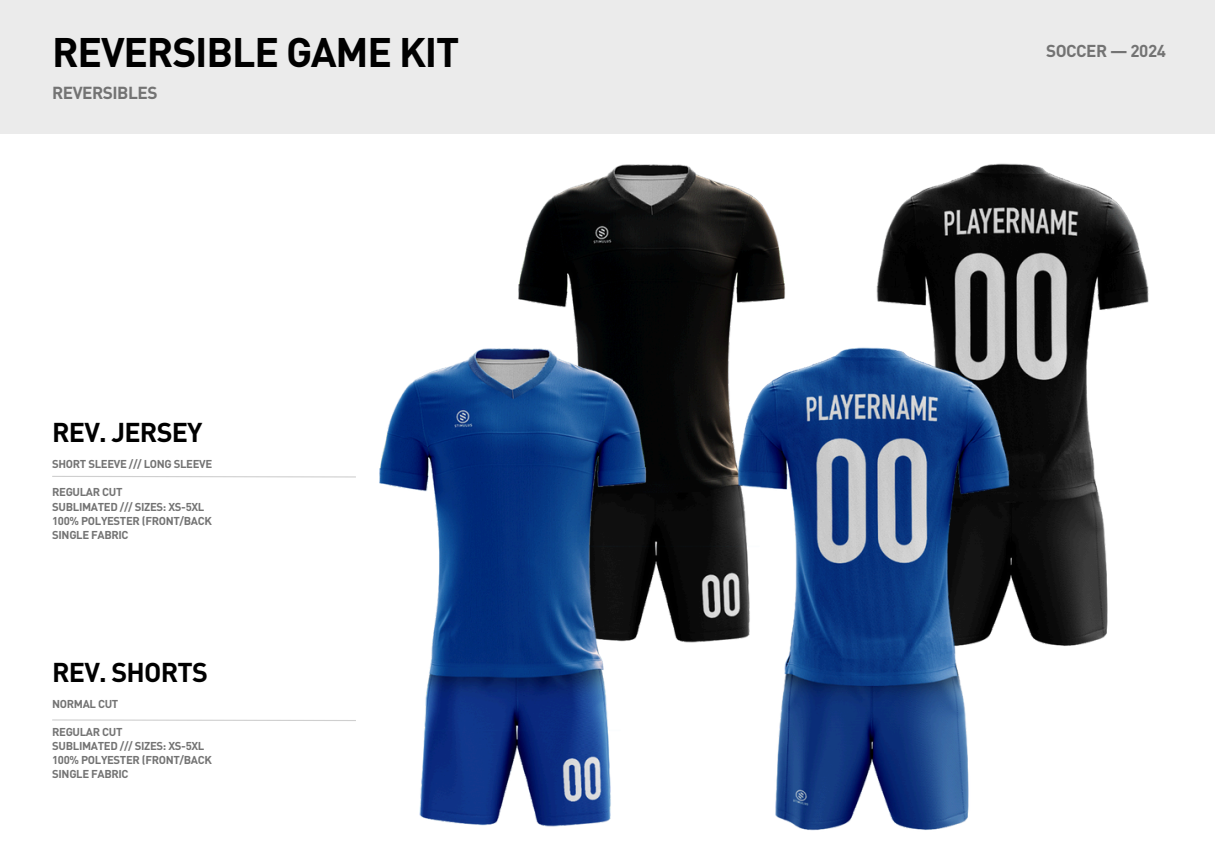
<style>
.page{position:relative;width:1215px;height:864px;background:#fff}
.page>*{position:absolute;margin:0;border:0;box-sizing:border-box;transform-origin:0 0}
.t1{font:700 40.8px "DIN Pro";letter-spacing:-.03em;color:#000}
.t2{font:700 26.85px "DIN Pro";letter-spacing:-.03em;color:#000}
.t3{font:700 17.25px "DIN Pro";letter-spacing:-.03em;color:#737373}
.t4{font:700 17.1px "DIN Pro";letter-spacing:-.03em;color:#737373}
.t5{font:700 11.25px "DIN Pro";letter-spacing:-.03em;color:#737373}
</style>
<div class="page">
<img style="left:483px;top:133px;width:698px;height:513px">
<div style="left:0;top:0;width:1215px;height:133px;background:#ebebeb"></div>
<svg style="left:52px;top:719px;width:292px;height:2px"></svg>
<svg style="left:52px;top:476px;width:292px;height:2px"></svg>
<img style="left:344px;top:218px;width:698px;height:613px">
<p class="t1" style="left:52px;top:25px;width:409px">REVERSIBLE GAME KIT</p>
<p class="t4" style="left:1046px;top:39px;width:121px">SOCCER — 2024</p>
<p class="t3" style="left:52px;top:81px;width:107px">REVERSIBLES</p>
<p class="t2" style="left:52px;top:414px;width:152px">REV. JERSEY</p>
<p class="t5" style="left:52px;top:457px;width:162px">SHORT SLEEVE /// LONG SLEEVE</p>
<p class="t5" style="left:52px;top:485px;width:72px">REGULAR CUT</p>
<p class="t5" style="left:52px;top:499px;width:154px">SUBLIMATED /// SIZES: XS-5XL</p>
<p class="t5" style="left:52px;top:513px;width:161px">100% POLYESTER (FRONT/BACK</p>
<h2 class="t5" style="left:52px;top:527px;width:78px">SINGLE FABRIC</h2>
<h3 class="t2" style="left:52px;top:654px;width:157px">REV. SHORTS</h3>
<h3 class="t5" style="left:52px;top:696px;width:68px">NORMAL CUT</h3>
<p class="t5" style="left:52px;top:724px;width:72px">REGULAR CUT</p>
<p class="t5" style="left:52px;top:738px;width:154px">SUBLIMATED /// SIZES: XS-5XL</p>
<h2 class="t5" style="left:52px;top:753px;width:161px">100% POLYESTER (FRONT/BACK</h2>
<p class="t5" style="left:52px;top:767px;width:78px">SINGLE FABRIC</p>
</div>
